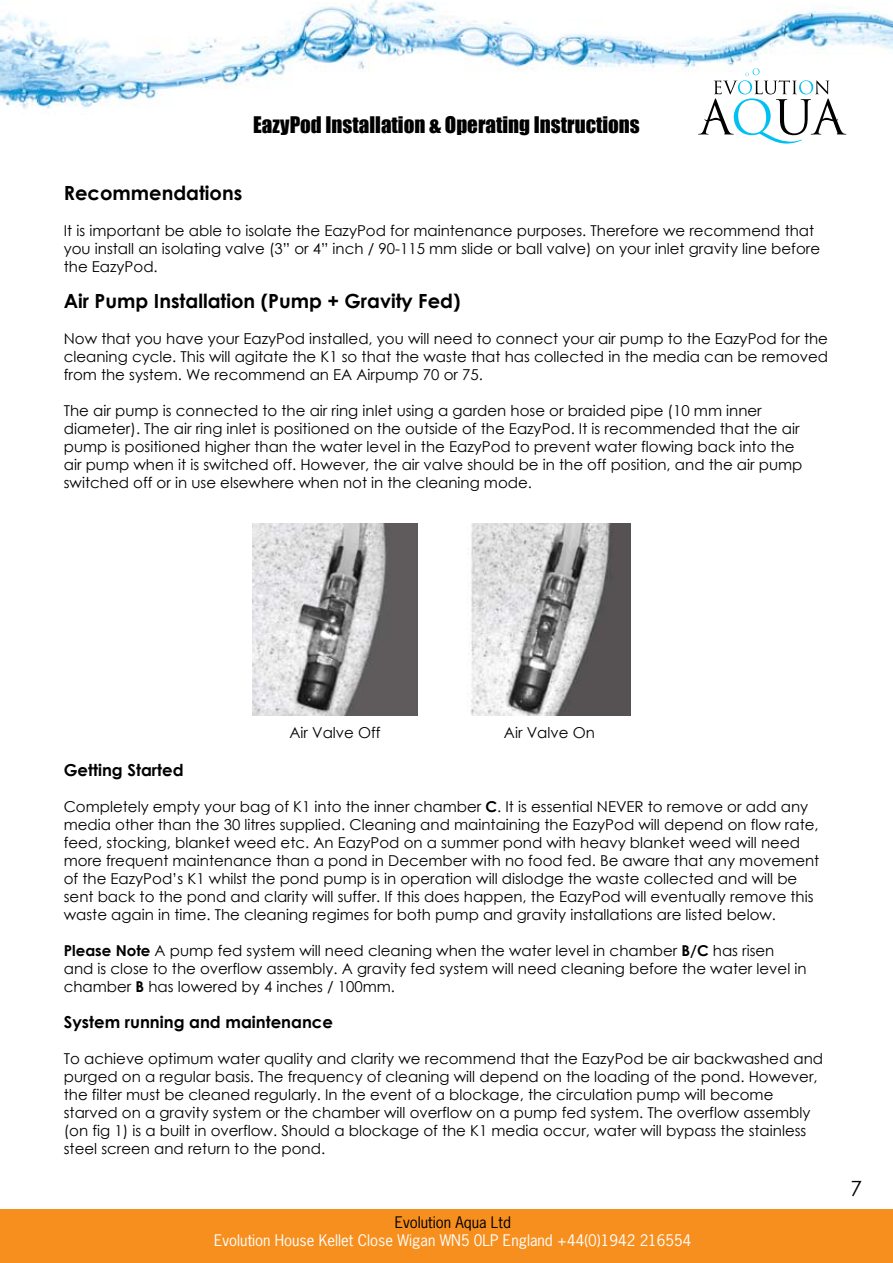
<style>
.page{position:relative;width:893px;height:1263px;background:#fff}
.page>*{position:absolute;margin:0;border:0;box-sizing:border-box;transform-origin:0 0}
.t1{font:21px "Impact";color:#000}
.t2{font:21px "Century Gothic";color:#000}
.t3{font:700 19.5px "Century Gothic";color:#000}
.t4{font:700 16.5px "Century Gothic";color:#000}
.t5{font:15px/18px "Century Gothic";color:#000}
.t6{font:15px "News Gothic Std";color:#fff}
.t7{font:15px "News Gothic Std";color:#000}
.s1{font-weight:700}
</style>
<div class="page">
<img style="left:0;top:0;width:893px;height:135px">
<svg style="left:698px;top:68px;width:148px;height:76px"></svg>
<div style="left:0;top:1210px;width:893px;height:53px;background:#f78f1e"></div>
<img style="left:252px;top:523px;width:165px;height:193px">
<img style="left:471px;top:523px;width:160px;height:193px">
<h1 class="t1" style="left:253px;top:109px;width:388px">EazyPod Installation &amp; Operating Instructions</h1>
<h2 class="t3" style="left:64px;top:178px;width:180px">Recommendations</h2>
<p class="t5" style="left:64px;top:221px;width:758px">It is important be able to isolate the EazyPod for maintenance purposes. Therefore we recommend that you install an isolating valve (3” or 4” inch / 90-115 mm slide or ball valve) on your inlet gravity line before the EazyPod.</p>
<h2 class="t3" style="left:64px;top:286px;width:398px">Air Pump Installation (Pump + Gravity Fed)</h2>
<p class="t5" style="left:64px;top:329px;width:766px;text-align:justify">Now that you have your EazyPod installed, you will need to connect your air pump to the EazyPod for the cleaning cycle. This will agitate the K1 so that the waste that has collected in the media can be removed from the system. We recommend an EA Airpump 70 or 75.</p>
<p class="t5" style="left:64px;top:401px;width:740px">The air pump is connected to the air ring inlet using a garden hose or braided pipe (10 mm inner diameter). The air ring inlet is positioned on the outside of the EazyPod. It is recommended that the air pump is positioned higher than the water level in the EazyPod to prevent water flowing back into the air pump when it is switched off. However, the air valve should be in the off position, and the air pump switched off or in use elsewhere when not in the cleaning mode.</p>
<p class="t5" style="left:289px;top:724px;width:93px">Air Valve Off</p>
<p class="t5" style="left:504px;top:724px;width:92px">Air Valve On</p>
<p class="t4" style="left:64px;top:757px;width:121px">Getting Started</p>
<p class="t5" style="left:64px;top:797px;width:757px">Completely empty your bag of K1 into the inner chamber <span class="s1">C</span>. It is essential NEVER to remove or add any media other than the 30 litres supplied. Cleaning and maintaining the EazyPod will depend on flow rate, feed, stocking, blanket weed etc. An EazyPod on a summer pond with heavy blanket weed will need more frequent maintenance than a pond in December with no food fed. Be aware that any movement of the EazyPod’s K1 whilst the pond pump is in operation will dislodge the waste collected and will be sent back to the pond and clarity will suffer. If this does happen, the EazyPod will eventually remove this waste again in time. The cleaning regimes for both pump and gravity installations are listed below.</p>
<p class="t5" style="left:64px;top:941px;width:744px"><span class="s1">Please Note</span> A pump fed system will need cleaning when the water level in chamber <span class="s1">B/C</span> has risen and is close to the overflow assembly. A gravity fed system will need cleaning before the water level in chamber <span class="s1">B</span> has lowered by 4 inches / 100mm.</p>
<p class="t4" style="left:64px;top:1009px;width:271px">System running and maintenance</p>
<p class="t5" style="left:64px;top:1049px;width:761px">To achieve optimum water quality and clarity we recommend that the EazyPod be air backwashed and purged on a regular basis. The frequency of cleaning will depend on the loading of the pond. However, the filter must be cleaned regularly. In the event of a blockage, the circulation pump will become starved on a gravity system or the chamber will overflow on a pump fed system. The overflow assembly (on fig 1) is a built in overflow. Should a blockage of the K1 media occur, water will bypass the stainless steel screen and return to the pond.</p>
<p class="t7" style="left:395px;top:1212px;width:118px">Evolution Aqua Ltd</p>
<p class="t6" style="left:214px;top:1230px;width:479px">Evolution House Kellet Close Wigan WN5 0LP England +44(0)1942 216554</p>
<h1 class="t2" style="left:850px;top:1174px;width:13px">7</h1>
</div>
